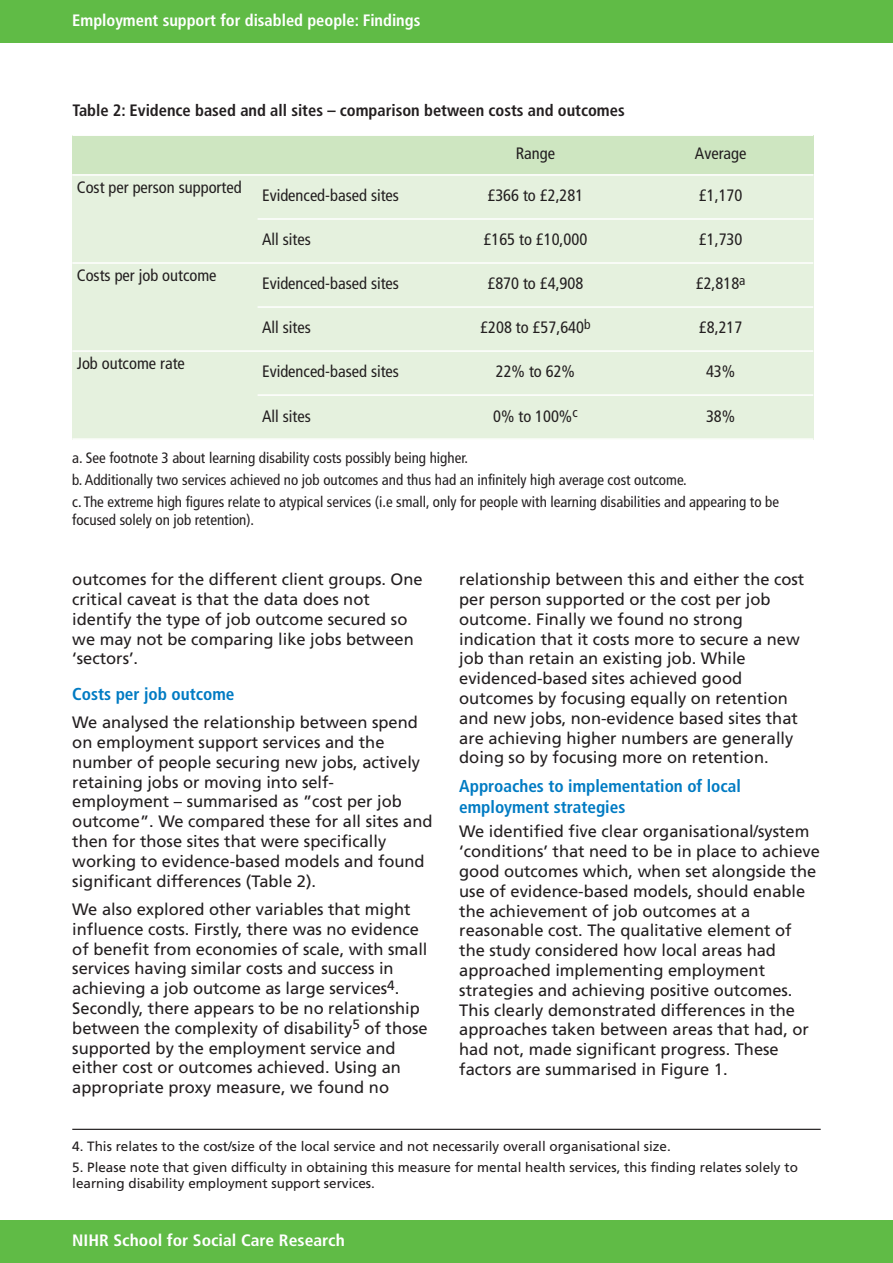
<style>
.page{position:relative;width:893px;height:1263px;background:#fff}
.page>*{position:absolute;margin:0;border:0;box-sizing:border-box;transform-origin:0 0}
.t1{font:700 condensed 17.25px/20.7px "Frutiger";color:#007bc3}
.t2{font:16.5px/19.8px "Frutiger";color:#231f20}
.t3{font:condensed 16.5px "Frutiger";color:#231f20}
.t4{font:700 condensed 16.5px "Frutiger";color:#231f20}
.t5{font:700 condensed 16.5px "Frutiger";color:#fff}
.t6{font:700 condensed 16.5px "Frutiger";color:#fff;scale:1.07 1}
.t7{font:condensed 15px/22.2px "Frutiger";color:#231f20}
.t8{font:13.5px/16.2px "Frutiger";color:#231f20}
</style>
<div class="page">
<div style="left:0;top:1220px;width:893px;height:43px;background:#60bb46"></div>
<div style="left:0;top:0;width:893px;height:43px;background:#60bb46"></div>
<div style="left:72px;top:135px;width:186px;height:40px;background:#cee6c1"></div>
<div style="left:258px;top:135px;width:185px;height:40px;background:#cee6c1"></div>
<div style="left:443px;top:135px;width:185px;height:40px;background:#cee6c1"></div>
<div style="left:628px;top:135px;width:185px;height:40px;background:#cee6c1"></div>
<div style="left:72px;top:175px;width:186px;height:88px;background:#e5f1de"></div>
<div style="left:258px;top:175px;width:185px;height:44px;background:#e5f1de"></div>
<div style="left:443px;top:175px;width:185px;height:44px;background:#e5f1de"></div>
<div style="left:628px;top:175px;width:185px;height:44px;background:#e5f1de"></div>
<div style="left:258px;top:219px;width:185px;height:44px;background:#e5f1de"></div>
<div style="left:443px;top:219px;width:185px;height:44px;background:#e5f1de"></div>
<div style="left:628px;top:219px;width:185px;height:44px;background:#e5f1de"></div>
<div style="left:72px;top:263px;width:186px;height:88px;background:#e5f1de"></div>
<div style="left:258px;top:263px;width:185px;height:44px;background:#e5f1de"></div>
<div style="left:443px;top:263px;width:185px;height:44px;background:#e5f1de"></div>
<div style="left:628px;top:263px;width:185px;height:44px;background:#e5f1de"></div>
<div style="left:258px;top:307px;width:185px;height:44px;background:#e5f1de"></div>
<div style="left:443px;top:307px;width:185px;height:44px;background:#e5f1de"></div>
<div style="left:628px;top:307px;width:185px;height:44px;background:#e5f1de"></div>
<div style="left:72px;top:351px;width:186px;height:88px;background:#e5f1de"></div>
<div style="left:258px;top:351px;width:185px;height:44px;background:#e5f1de"></div>
<div style="left:443px;top:351px;width:185px;height:44px;background:#e5f1de"></div>
<div style="left:628px;top:351px;width:185px;height:44px;background:#e5f1de"></div>
<div style="left:258px;top:395px;width:185px;height:45px;background:#e5f1de"></div>
<div style="left:443px;top:395px;width:185px;height:45px;background:#e5f1de"></div>
<div style="left:628px;top:395px;width:185px;height:45px;background:#e5f1de"></div>
<hr style="left:72px;top:134px;width:741px;height:2px;background:#fff">
<hr style="left:72px;top:174px;width:741px;height:2px;background:#fff">
<hr style="left:258px;top:218px;width:555px;height:2px;background:#fff">
<hr style="left:72px;top:262px;width:741px;height:2px;background:#fff">
<hr style="left:258px;top:306px;width:555px;height:2px;background:#fff">
<hr style="left:72px;top:350px;width:741px;height:2px;background:#fff">
<hr style="left:258px;top:394px;width:555px;height:2px;background:#fff">
<hr style="left:72px;top:438px;width:741px;height:2px;background:#fff">
<hr style="left:72px;top:1129px;width:749px;height:1px;background:#231f20">
<p class="t5" style="left:72px;top:13px;width:350px">Employment support for disabled people: Findings</p>
<p class="t4" style="left:72px;top:104px;width:554px">Table 2: Evidence based and all sites – comparison between costs and outcomes</p>
<p class="t3" style="left:516px;top:147px;width:41px">Range</p>
<p class="t3" style="left:695px;top:147px;width:53px">Average</p>
<p class="t3" style="left:77px;top:180px;width:166px">Cost per person supported</p>
<p class="t3" style="left:262px;top:189px;width:138px">Evidenced-based sites</p>
<p class="t3" style="left:487px;top:189px;width:97px">£366 to £2,281</p>
<p class="t3" style="left:699px;top:189px;width:45px">£1,170</p>
<p class="t3" style="left:262px;top:233px;width:50px">All sites</p>
<p class="t3" style="left:484px;top:233px;width:105px">£165 to £10,000</p>
<p class="t3" style="left:699px;top:233px;width:45px">£1,730</p>
<p class="t3" style="left:77px;top:268px;width:141px">Costs per job outcome</p>
<p class="t3" style="left:262px;top:277px;width:138px">Evidenced-based sites</p>
<p class="t3" style="left:487px;top:277px;width:97px">£870 to £4,908</p>
<p class="t3" style="left:696px;top:277px;width:51px">£2,818<sup>a</sup></p>
<p class="t3" style="left:262px;top:321px;width:50px">All sites</p>
<p class="t3" style="left:480px;top:321px;width:112px">£208 to £57,640<sup>b</sup></p>
<p class="t3" style="left:699px;top:321px;width:45px">£8,217</p>
<p class="t3" style="left:77px;top:356px;width:110px">Job outcome rate</p>
<p class="t3" style="left:262px;top:365px;width:138px">Evidenced-based sites</p>
<p class="t3" style="left:496px;top:365px;width:81px">22% to 62%</p>
<p class="t3" style="left:706px;top:365px;width:31px">43%</p>
<p class="t3" style="left:262px;top:409px;width:50px">All sites</p>
<p class="t3" style="left:493px;top:409px;width:86px">0% to 100%<sup>c</sup></p>
<p class="t3" style="left:706px;top:409px;width:31px">38%</p>
<p class="t7" style="left:72px;top:448px;width:708px">a. See footnote 3 about learning disability costs possibly being higher.<br>b. Additionally two services achieved no job outcomes and thus had an infinitely high average cost outcome.<br>c. The extreme high figures relate to atypical services (i.e small, only for people with learning disabilities and appearing to be</p>
<p class="t7" style="left:72px;top:510px;width:183px">focused solely on job retention).</p>
<p class="t2" style="left:72px;top:571px;width:352px">outcomes for the different client groups. One critical caveat is that the data does not identify the type of job outcome secured so we may not be comparing like jobs between ‘sectors’.</p>
<p class="t1" style="left:72px;top:685px;width:164px">Costs per job outcome</p>
<p class="t2" style="left:72px;top:714px;width:362px">We analysed the relationship between spend on employment support services and the number of people securing new jobs, actively retaining jobs or moving into self&shy;employment – summarised as ”cost per job outcome”. We compared these for all sites and then for those sites that were specifically working to evidence-based models and found significant differences (Table 2).</p>
<p class="t2" style="left:72px;top:900px;width:357px">We also explored other variables that might influence costs. Firstly, there was no evidence of benefit from economies of scale, with small services having similar costs and success in achieving a job outcome as large services<sup>4</sup>.<br>Secondly, there appears to be no relationship between the complexity of disability<sup>5</sup> of those supported by the employment service and either cost or outcomes achieved. Using an appropriate proxy measure, we found no</p>
<p class="t2" style="left:459px;top:571px;width:347px">relationship between this and either the cost per person supported or the cost per job outcome. Finally we found no strong indication that it costs more to secure a new job than retain an existing job. While evidenced-based sites achieved good outcomes by focusing equally on retention and new jobs, non-evidence based sites that are achieving higher numbers are generally doing so by focusing more on retention.</p>
<p class="t1" style="left:459px;top:777px;width:283px">Approaches to implementation of local employment strategies</p>
<p class="t2" style="left:459px;top:823px;width:362px">We identified five clear organisational/system ‘conditions’ that need to be in place to achieve good outcomes which, when set alongside the use of evidence-based models, should enable the achievement of job outcomes at a reasonable cost. The qualitative element of the study considered how local areas had approached implementing employment strategies and achieving positive outcomes.<br>This clearly demonstrated differences in the approaches taken between areas that had, or had not, made significant progress. These factors are summarised in Figure 1.</p>
<p class="t8" style="left:72px;top:1139px;width:600px">4. This relates to the cost/size of the local service and not necessarily overall organisational size.</p>
<p class="t8" style="left:72px;top:1160px;width:727px">5. Please note that given difficulty in obtaining this measure for mental health services, this finding relates solely to learning disability employment support services.</p>
<p class="t6" style="left:72px;top:1234px;width:256px">NIHR School for Social Care Research</p>
</div>
